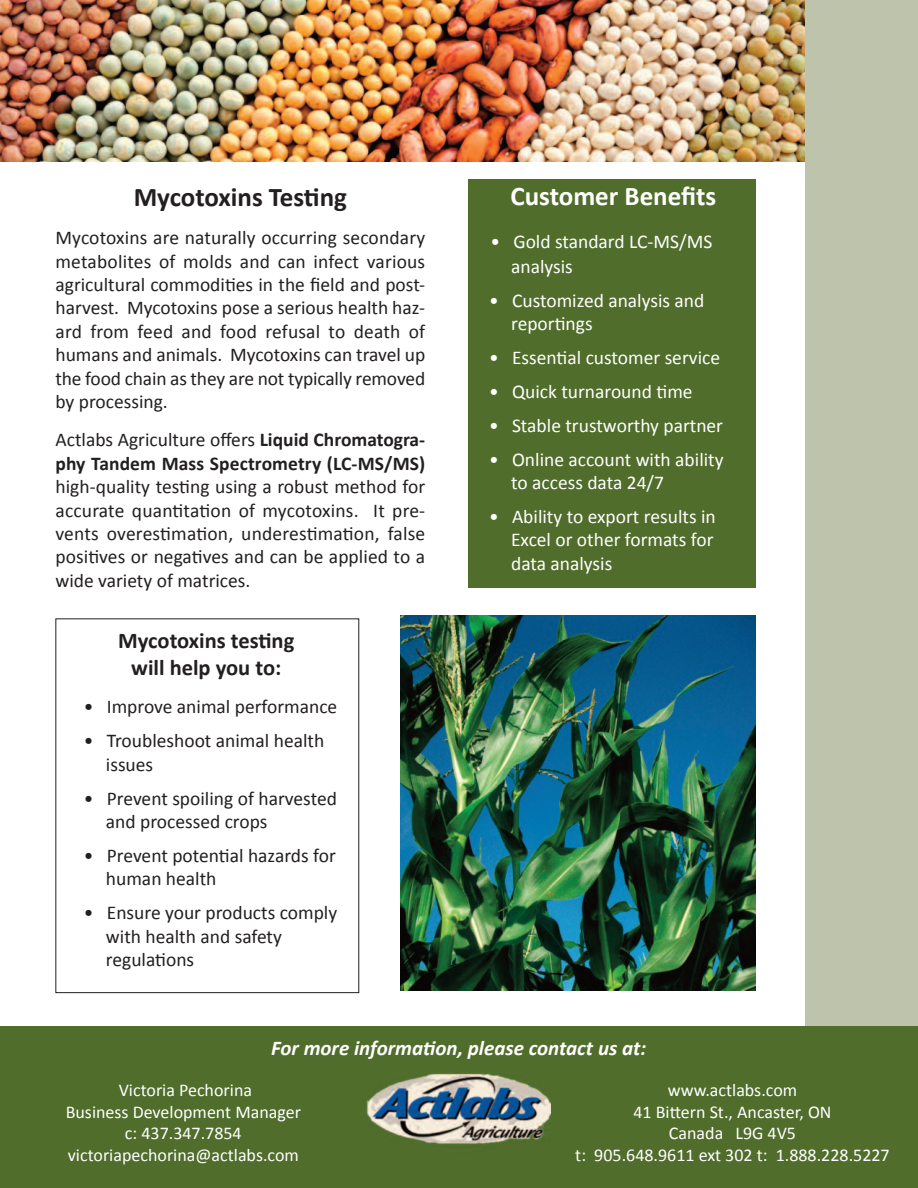
<style>
.page{position:relative;width:918px;height:1188px;background:#fff}
.page>*{position:absolute;margin:0;border:0;box-sizing:border-box;transform-origin:0 0}
.t1{font:700 27px "Calibri";color:#231f20}
.t2{font:700 27px "Calibri";color:#fff}
.t3{font:700 22.5px/27px "Calibri";color:#231f20;text-align:center}
.t4{font:italic 700 21px "Calibri";color:#fff}
.t5{font:19.5px/23.4px "Calibri";color:#231f20}
.t6{font:19.5px/23.4px "Calibri";color:#fff}
.t7{font:700 19.5px/23.4px "Calibri";letter-spacing:.005em;color:#231f20}
.t8{font:18px/21.6px "Calibri";color:#fff;text-align:center}
.s1{font-weight:400}
</style>
<div class="page">
<div style="left:468px;top:179px;width:288px;height:409px;background:#506d2c"></div>
<img style="left:0;top:0;width:806px;height:162px">
<img style="left:400px;top:615px;width:356px;height:375px">
<div style="left:806px;top:0;width:112px;height:1188px;background:#bdc4ab"></div>
<div style="left:0;top:1026px;width:918px;height:162px;background:#506d2c"></div>
<img style="left:367px;top:1073px;width:184px;height:72px">
<div style="left:356px;top:1131px;width:25px;height:27px;background:#506d2c"></div>
<div style="left:359px;top:1067px;width:26px;height:12px;background:#506d2c"></div>
<h1 class="t1" style="left:134px;top:186px;width:215px">Mycotoxins Testing</h1>
<p class="t5" style="left:55px;top:228px;width:371px;text-align:justify">Mycotoxins are naturally occurring secondary metabolites of molds and can infect various agricultural commodities in the field and post&shy;harvest. Mycotoxins pose a serious health haz&shy;ard from feed and food refusal to death of humans and animals. Mycotoxins can travel up the food chain as they are not typically removed by processing.</p>
<p class="t7" style="left:55px;top:430px;width:371px"><span class="s1">Actlabs Agriculture offers</span> Liquid Chromatogra&shy;phy Tandem Mass Spectrometry (LC-MS/MS)</p>
<p class="t5" style="left:55px;top:477px;width:371px;text-align:justify">high-quality testing using a robust method for accurate quantitation of mycotoxins. It pre&shy;vents overestimation, underestimation, false positives or negatives and can be applied to a wide variety of matrices.</p>
<p class="t3" style="left:118px;top:629px;width:178px">Mycotoxins testing will help you to:</p>
<p class="t5" style="left:84px;top:697px;width:255px">• Improve animal performance</p>
<p class="t5" style="left:106px;top:731px;width:220px;text-indent:-22px">• Troubleshoot animal health issues</p>
<p class="t5" style="left:106px;top:788px;width:233px;text-indent:-22px">• Prevent spoiling of harvested and processed crops</p>
<p class="t5" style="left:106px;top:845px;width:231px;text-indent:-22px">• Prevent potential hazards for human health</p>
<p class="t5" style="left:106px;top:903px;width:233px;text-indent:-22px">• Ensure your products comply with health and safety regulations</p>
<h1 class="t2" style="left:510px;top:185px;width:207px">Customer Benefits</h1>
<p class="t6" style="left:511px;top:231px;width:203px;line-height:24.8px;text-indent:-21px">• Gold standard LC-MS/MS analysis</p>
<p class="t6" style="left:511px;top:290px;width:195px;text-indent:-22px">• Customized analysis and reportings</p>
<p class="t6" style="left:489px;top:347px;width:233px">• Essential customer service</p>
<p class="t6" style="left:489px;top:381px;width:205px">• Quick turnaround time</p>
<p class="t6" style="left:489px;top:415px;width:236px">• Stable trustworthy partner</p>
<p class="t6" style="left:511px;top:449px;width:214px;text-indent:-22px">• Online account with ability to access data 24/7</p>
<p class="t6" style="left:511px;top:506px;width:206px;text-align:justify;text-indent:-22px">• Ability to export results in Excel or other formats for data analysis</p>
<p class="t4" style="left:271px;top:1039px;width:377px">For more information, please contact us at:</p>
<p class="t8" style="left:575px;top:1081px;width:316px">www.actlabs.com<br>41 Bittern St., Ancaster, ON<br>Canada L9G 4V5<br>t: 905.648.9611 ext 302 t: 1.888.228.5227</p>
<p class="t8" style="left:66px;top:1081px;width:237px">Victoria Pechorina<br>Business Development Manager c: 437.347.7854 victoriapechorina@actlabs.com</p>
</div>
